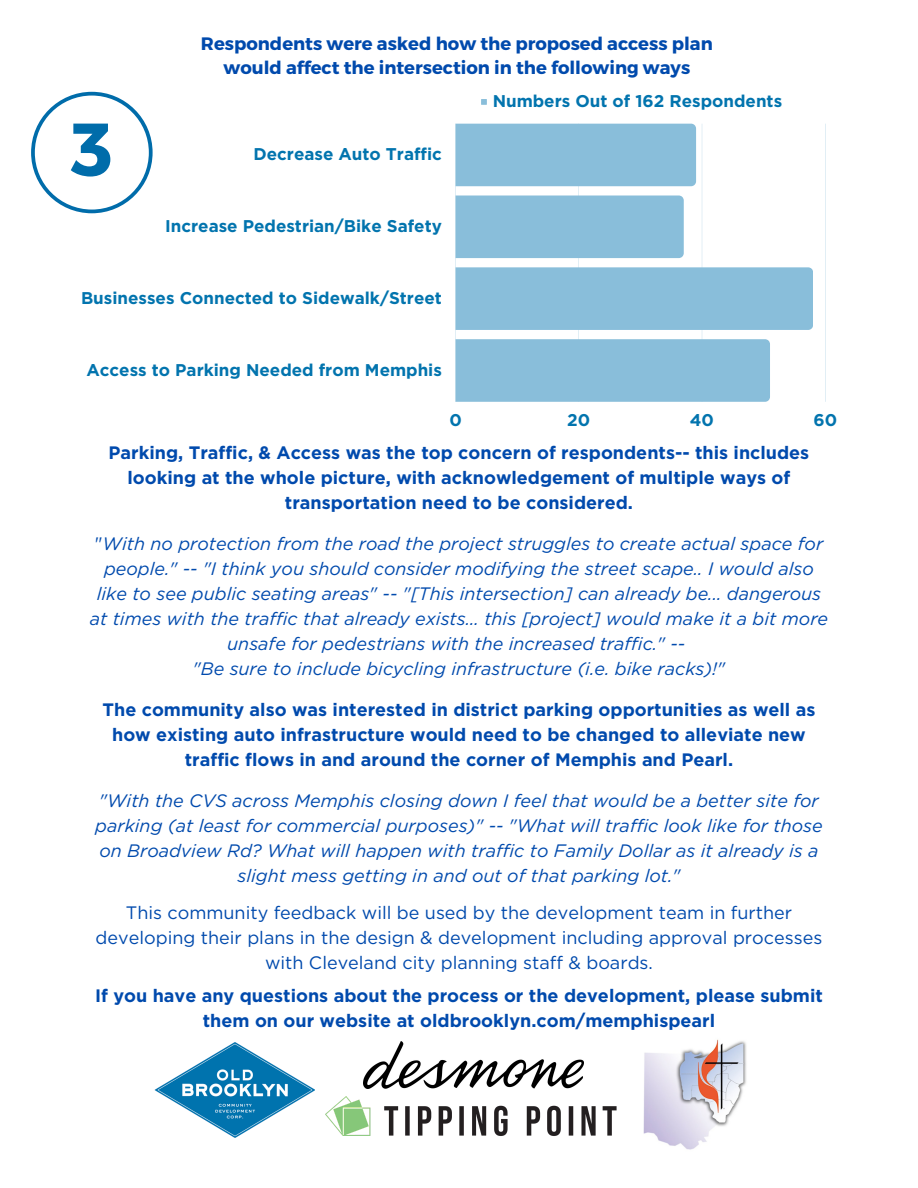
<style>
.page{position:relative;width:918px;height:1188px;background:#fff}
.page>*{position:absolute;margin:0;border:0;box-sizing:border-box;transform-origin:0 0}
.t1{font:700 74.85px "Montserrat";color:#006caa}
.t2{font:italic 18px/25px "Gotham";color:#004aad;text-align:center}
.t3{font:700 18px/25px "Gotham";color:#004aad;text-align:center}
.t4{font:18px/25px "Gotham";color:#004aad;text-align:center}
.t5{font:700 18px "Montserrat";color:#004aad}
.t6{font:700 16.95px "Gotham";color:#0274ae}
.s1{font-style:normal}
</style>
<div class="page">
<svg style="left:31px;top:92px;width:122px;height:121px"></svg>
<svg style="left:481px;top:99px;width:6px;height:6px"></svg>
<svg style="left:455px;top:124px;width:353px;height:278px;fill:#89beda"></svg>
<svg style="left:691px;top:124px;width:5px;height:62px"></svg>
<svg style="left:679px;top:196px;width:5px;height:62px"></svg>
<svg style="left:808px;top:267px;width:5px;height:63px"></svg>
<svg style="left:765px;top:339px;width:5px;height:63px"></svg>
<img style="left:326px;top:1096px;width:291px;height:40px">
<img style="left:364px;top:1041px;width:220px;height:47px">
<img style="left:643px;top:1039px;width:104px;height:111px">
<img style="left:154px;top:1042px;width:160px;height:95px">
<p class="t5" style="left:201px;top:32px;width:513px">Respondents were asked how the proposed access plan</p>
<p class="t5" style="left:224px;top:56px;width:468px">would affect the intersection in the following ways</p>
<p class="t1" style="left:71px;top:101px;width:43px">3</p>
<p class="t6" style="left:254px;top:144px;width:190px">Decrease Auto Traffic</p>
<p class="t6" style="left:165px;top:216px;width:278px">Increase Pedestrian/Bike Safety</p>
<p class="t6" style="left:81px;top:288px;width:362px">Businesses Connected to Sidewalk/Street</p>
<p class="t6" style="left:493px;top:91px;width:291px">Numbers Out of 162 Respondents</p>
<p class="t6" style="left:86px;top:360px;width:357px">Access to Parking Needed from Memphis</p>
<p class="t6" style="left:449px;top:410px;width:14px">0</p>
<p class="t6" style="left:567px;top:410px;width:24px">20</p>
<p class="t6" style="left:690px;top:410px;width:26px">40</p>
<p class="t6" style="left:813px;top:410px;width:25px">60</p>
<p class="t3" style="left:109px;top:440px;width:702px">Parking, Traffic, &amp; Access was the top concern of respondents-- this includes looking at the whole picture, with acknowledgement of multiple ways of transportation need to be considered.</p>
<p class="t2" style="left:90px;top:531px;width:740px"><span class="s1">"</span>With no protection from the road the project struggles to create actual space for people." -- "I think you should consider modifying the street scape.. I would also like to see public seating areas" -- "[This intersection] can already be... dangerous at times with the traffic that already exists... this [project] would make it a bit more unsafe for pedestrians with the increased traffic." --</p>
<p class="t2" style="left:193px;top:656px;width:534px">"Be sure to include bicycling infrastructure (i.e. bike racks)!"</p>
<p class="t3" style="left:102px;top:697px;width:714px">The community also was interested in district parking opportunities as well as how existing auto infrastructure would need to be changed to alleviate new traffic flows in and around the corner of Memphis and Pearl.</p>
<p class="t2" style="left:95px;top:788px;width:729px">"With the CVS across Memphis closing down I feel that would be a better site for parking (at least for commercial purposes)" -- "What will traffic look like for those on Broadview Rd? What will happen with traffic to Family Dollar as it already is a slight mess getting in and out of that parking lot."</p>
<p class="t4" style="left:96px;top:900px;width:728px">This community feedback will be used by the development team in further developing their plans in the design &amp; development including approval processes with Cleveland city planning staff &amp; boards.</p>
<p class="t3" style="left:95px;top:983px;width:729px">If you have any questions about the process or the development, please submit them on our website at oldbrooklyn.com/memphispearl</p>
</div>
